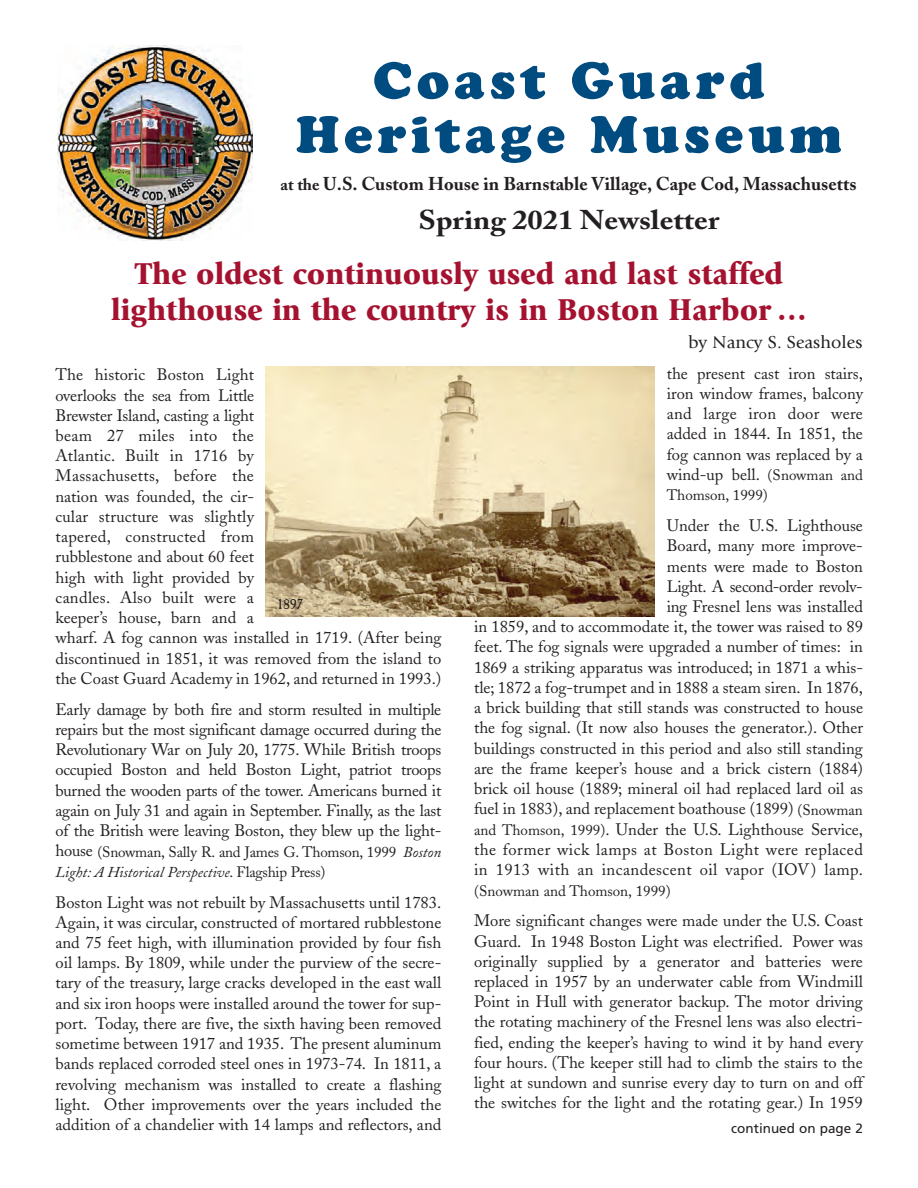
<style>
.page{position:relative;width:918px;height:1188px;background:#fff}
.page>*{position:absolute;margin:0;border:0;box-sizing:border-box;transform-origin:0 0}
.t1{font:54px/54px "Cooper Black MS";letter-spacing:.09em;color:#004c81;text-align:center}
.t2{font:900 31.5px/36px "Giovanni";color:#a5122f;text-align:center;scale:.96 1}
.t3{font:700 27px "Adobe Caslon";color:#231f20;scale:1.13 1}
.t4{font:700 18.45px "Adobe Caslon";color:#231f20}
.t5{font:18px "Giovanni";letter-spacing:.005em;color:#231f20}
.t6{font:16.5px/20.2px "Adobe Caslon";color:#231f20;text-align:justify}
.t7{font:15px/20.2px "Adobe Caslon";letter-spacing:-.005em;color:#231f20}
.t8{font:13.5px "Frutiger";color:#231f20}
.t9{font:13.5px "Caslon Antique";color:#231f20}
.s1{font-size:16.5px}
.s2{font-style:italic}
.s3{font-size:15px}
</style>
<div class="page">
<img style="left:58px;top:46px;width:195px;height:195px">
<img style="left:266px;top:367px;width:389px;height:249px">
<h1 class="t1" style="left:296px;top:53px;width:547px">Coast Guard<br>Heritage Museum</h1>
<p class="t4" style="left:281px;top:176px;width:577px"><span class="s1">at the</span> U.S. Custom House in Barnstable Village, Cape Cod, Massachusetts</p>
<h3 class="t3" style="left:418px;top:209px;width:268px">Spring 2021 Newsletter</h3>
<h2 class="t2" style="left:111px;top:255px;width:726px">The oldest continuously used and last staffed lighthouse in the country is in Boston Harbor …</h2>
<p class="t5" style="left:689px;top:332px;width:175px">by Nancy S. Seasholes</p>
<p class="t6" style="left:55px;top:367px;width:387px;text-align:left">The historic Boston Light<br>overlooks the sea from Little<br>Brewster Island, casting a light<br>beam 27 miles into the<br>Atlantic. Built in 1716 by<br>Massachusetts, before the<br>nation was founded, the cir-<br>cular structure was slightly<br>tapered, constructed from<br>rubblestone and about 60 feet<br>high with light provided by<br>candles. Also built were a<br>keeper’s house, barn and a<br>wharf. A fog cannon was installed in 1719. (After being discontinued in 1851, it was removed from the island to the Coast Guard Academy in 1962, and returned in 1993.)</p>
<p class="t6" style="left:55px;top:701px;width:387px">Early damage by both fire and storm resulted in multiple repairs but the most significant damage occurred during the Revolutionary War on July 20, 1775. While British troops occupied Boston and held Boston Light, patriot troops burned the wooden parts of the tower. Americans burned it again on July 31 and again in September. Finally, as the last of the British were leaving Boston, they blew up the light-</p>
<p class="t7" style="left:55px;top:843px;width:387px"><span class="s1">house</span> (Snowman, Sally R. and James G. Thomson, 1999 <span class="s2">Boston<br>Light: A Historical Perspective</span>. Flagship Press)</p>
<p class="t6" style="left:55px;top:894px;width:387px">Boston Light was not rebuilt by Massachusetts until 1783.<br>Again, it was circular, constructed of mortared rubblestone and 75 feet high, with illumination provided by four fish oil lamps. By 1809, while under the purview of the secre&shy;tary of the treasury, large cracks developed in the east wall and six iron hoops were installed around the tower for sup&shy;port. Today, there are five, the sixth having been removed sometime between 1917 and 1935. The present aluminum bands replaced corroded steel ones in 1973-74. In 1811, a revolving mechanism was installed to create a flashing light. Other improvements over the years included the addition of a chandelier with 14 lamps and reflectors, and</p>
<p class="t9" style="left:277px;top:596px;width:27px">1897</p>
<p class="t6" style="left:667px;top:365px;width:198px">the present cast iron stairs, iron window frames, balcony and large iron door were added in 1844. In 1851, the fog cannon was replaced by a wind-up bell. <span class="s3">(Snowman and</span></p>
<p class="t7" style="left:667px;top:487px;width:103px">Thomson, 1999)</p>
<p class="t6" style="left:474px;top:517px;width:390px;text-align:right">Under the U.S. Lighthouse<br>Board, many more improve-<br>ments were made to Boston<br>Light. A second-order revolv-<br>ing Fresnel lens was installed<br>in 1859, and to accommodate it, the tower was raised to 89 feet. The fog signals were upgraded a number of times: in 1869 a striking apparatus was introduced; in 1871 a whis&shy;tle; 1872 a fog-trumpet and in 1888 a steam siren. In 1876, a brick building that still stands was constructed to house the fog signal. (It now also houses the generator.). Other buildings constructed in this period and also still standing are the frame keeper’s house and a brick cistern (1884) brick oil house (1889; mineral oil had replaced lard oil as fuel in 1883), and replacement boathouse (1899) <span class="s3">(Snowman and Thomson, 1999)</span>. Under the U.S. Lighthouse Service, the former wick lamps at Boston Light were replaced in 1913 with an incandescent oil vapor (IOV) lamp.</p>
<p class="t7" style="left:474px;top:882px;width:198px">(Snowman and Thomson, 1999)</p>
<p class="t6" style="left:474px;top:913px;width:390px">More significant changes were made under the U.S. Coast Guard. In 1948 Boston Light was electrified. Power was originally supplied by a generator and batteries were replaced in 1957 by an underwater cable from Windmill Point in Hull with generator backup. The motor driving the rotating machinery of the Fresnel lens was also electri&shy;fied, ending the keeper’s having to wind it by hand every four hours. (The keeper still had to climb the stairs to the light at sundown and sunrise every day to turn on and off the switches for the light and the rotating gear.) In 1959</p>
<p class="t8" style="left:731px;top:1120px;width:133px">continued on page 2</p>
</div>
